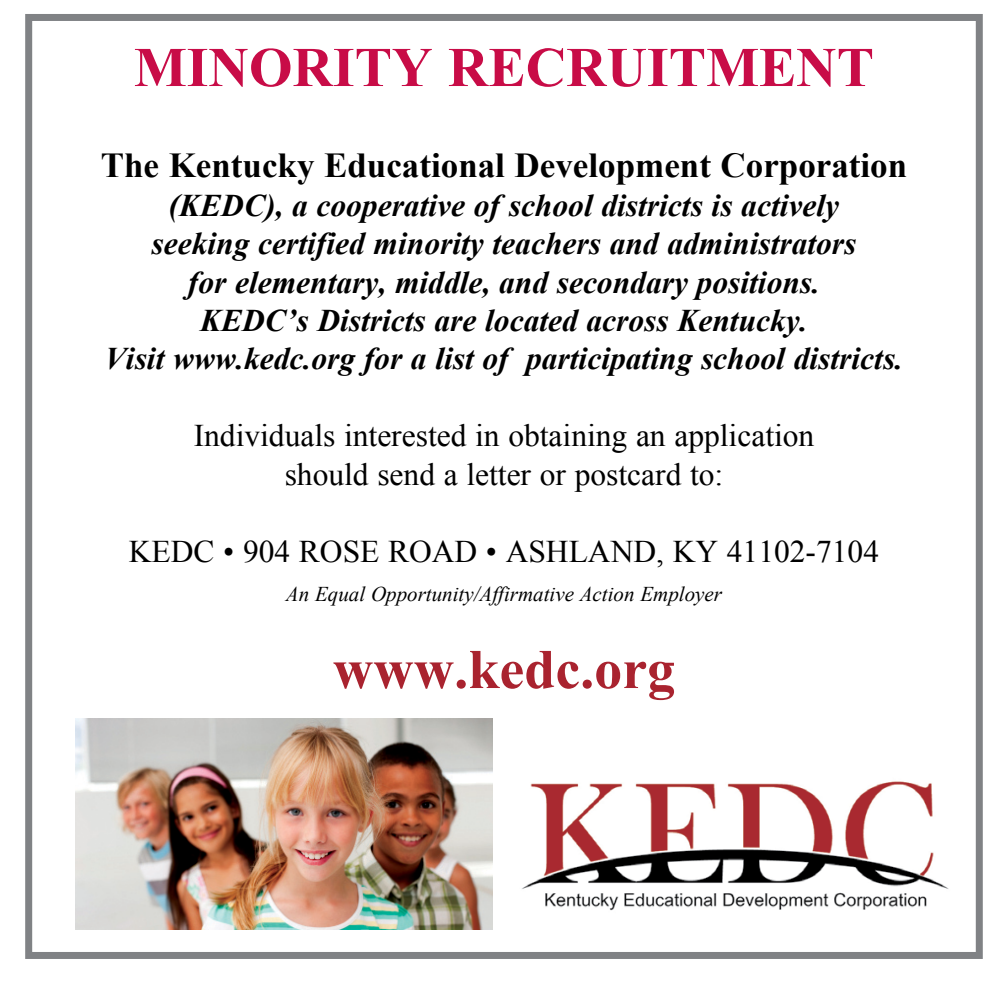
<style>
.page{position:relative;width:1008px;height:1008px;background:#fff}
.page>*{position:absolute;margin:0;border:0;box-sizing:border-box;transform-origin:0 0}
.t1{font:700 56px "Times New Roman";color:#c80c47}
.t2{font:700 56px "Times New Roman";color:#a9232f}
.t3{font:700 35px "Times New Roman";color:#000}
.t4{font:italic 700 31.5px/38.5px "Times New Roman";color:#000;text-align:center}
.t5{font:31.5px/38.5px "Times New Roman";color:#000;text-align:center}
.t6{font:italic 21px "Times New Roman";color:#000}
</style>
<div class="page">
<div style="left:25px;top:14px;width:958px;height:945px;border:7px solid #808285"></div>
<img style="left:75px;top:718px;width:417px;height:212px">
<img style="left:522px;top:781px;width:427px;height:130px">
<h1 class="t1" style="left:134px;top:29px;width:742px">MINORITY RECRUITMENT</h1>
<p class="t3" style="left:101px;top:141px;width:808px">The Kentucky Educational Development Corporation</p>
<p class="t4" style="left:105px;top:185px;width:800px">(KEDC), a cooperative of school districts is actively<br>seeking certified minority teachers and administrators<br>for elementary, middle, and secondary positions.<br>KEDC’s Districts are located across Kentucky.<br>Visit www.kedc.org for a list of participating school districts.</p>
<p class="t5" style="left:194px;top:416px;width:622px">Individuals interested in obtaining an application should send a letter or postcard to:</p>
<p class="t5" style="left:129px;top:532px;width:752px">KEDC • 904 ROSE ROAD • ASHLAND, KY 41102-7104</p>
<p class="t6" style="left:286px;top:579px;width:438px">An Equal Opportunity/Affirmative Action Employer</p>
<h1 class="t2" style="left:333px;top:631px;width:344px">www.kedc.org</h1>
</div>
